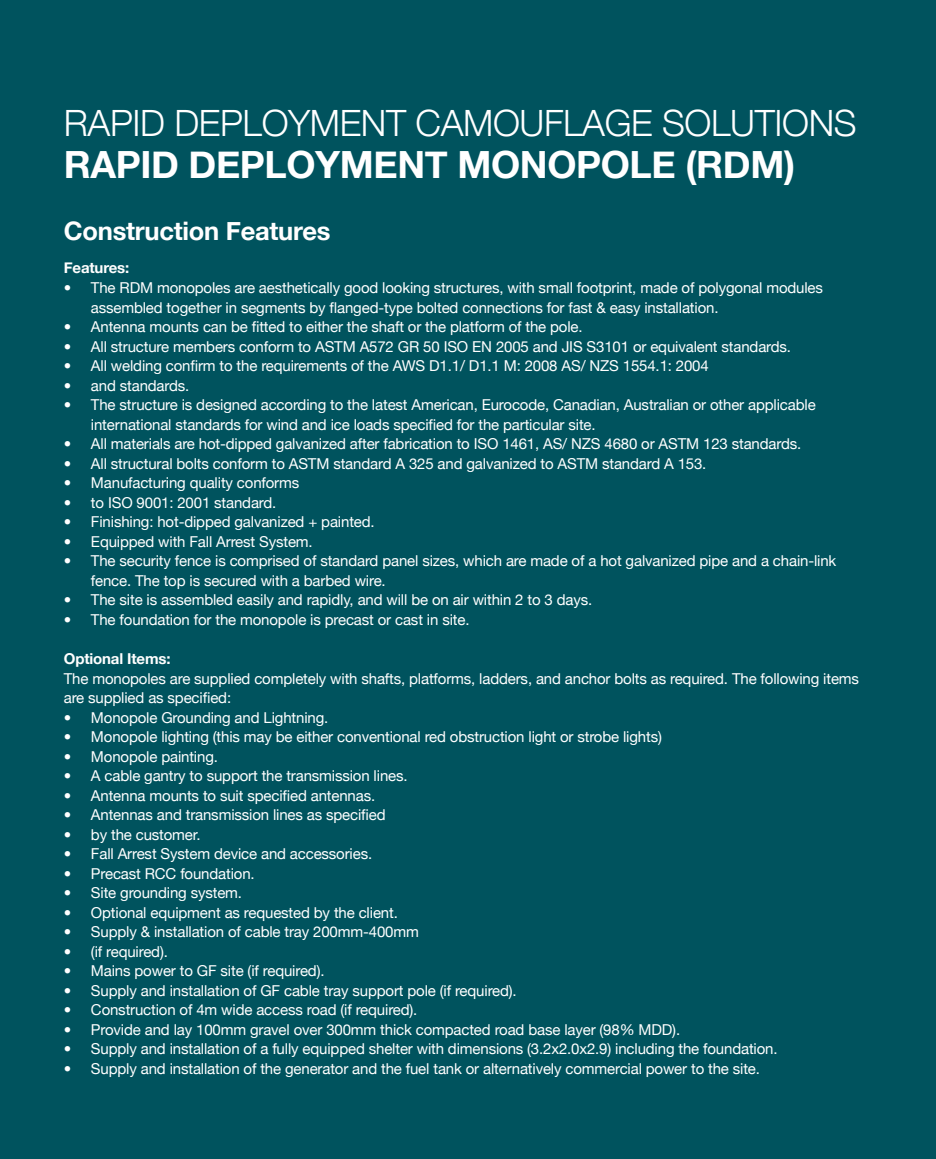
<style>
.page{position:relative;width:936px;height:1159px;background:#fff}
.page>*{position:absolute;margin:0;border:0;box-sizing:border-box;transform-origin:0 0}
.t1{font:700 37.5px "Helvetica Neue";letter-spacing:-.01em;color:#fff}
.t2{font:300 36.3px "Helvetica Neue";letter-spacing:-.01em;color:#fff}
.t3{font:700 25.5px "Helvetica Neue";letter-spacing:-.01em;color:#fff}
.t4{font:15px/19.5px "Helvetica Neue";letter-spacing:-.01em;color:#fff}
.t5{font:700 15px "Helvetica Neue";letter-spacing:-.01em;color:#fff}
</style>
<div class="page">
<div style="left:0;top:0;width:935px;height:1159px;background:#00535e"></div>
<h2 class="t2" style="left:64px;top:93px;width:794px">RAPID DEPLOYMENT CAMOUFLAGE SOLUTIONS</h2>
<h1 class="t1" style="left:64px;top:131px;width:732px">RAPID DEPLOYMENT MONOPOLE (RDM)</h1>
<h3 class="t3" style="left:64px;top:208px;width:268px">Construction Features</h3>
<p class="t5" style="left:64px;top:254px;width:67px">Features:</p>
<p class="t4" style="left:91px;top:277px;width:733px;text-indent:-27px">• The RDM monopoles are aesthetically good looking structures, with small footprint, made of polygonal modules assembled together in segments by flanged-type bolted connections for fast &amp; easy installation.</p>
<p class="t4" style="left:64px;top:316px;width:520px">• Antenna mounts can be fitted to either the shaft or the platform of the pole.</p>
<p class="t4" style="left:64px;top:335px;width:728px">• All structure members conform to ASTM A572 GR 50 ISO EN 2005 and JIS S3101 or equivalent standards.</p>
<p class="t4" style="left:64px;top:355px;width:646px">• All welding confirm to the requirements of the AWS D1.1/ D1.1 M: 2008 AS/ NZS 1554.1: 2004</p>
<p class="t4" style="left:64px;top:374px;width:127px">• and standards.</p>
<p class="t4" style="left:91px;top:394px;width:726px;text-indent:-27px">• The structure is designed according to the latest American, Eurocode, Canadian, Australian or other applicable international standards for wind and ice loads specified for the particular site.</p>
<p class="t4" style="left:64px;top:433px;width:739px">• All materials are hot-dipped galvanized after fabrication to ISO 1461, AS/ NZS 4680 or ASTM 123 standards.</p>
<p class="t4" style="left:64px;top:452px;width:644px">• All structural bolts conform to ASTM standard A 325 and galvanized to ASTM standard A 153.</p>
<p class="t4" style="left:64px;top:472px;width:237px">• Manufacturing quality conforms</p>
<p class="t4" style="left:64px;top:491px;width:214px">• to ISO 9001: 2001 standard.</p>
<p class="t4" style="left:64px;top:511px;width:312px">• Finishing: hot-dipped galvanized + painted.</p>
<p class="t4" style="left:64px;top:530px;width:250px">• Equipped with Fall Arrest System.</p>
<p class="t4" style="left:91px;top:550px;width:747px;text-indent:-27px">• The security fence is comprised of standard panel sizes, which are made of a hot galvanized pipe and a chain-link fence. The top is secured with a barbed wire.</p>
<p class="t4" style="left:64px;top:589px;width:530px">• The site is assembled easily and rapidly, and will be on air within 2 to 3 days.</p>
<p class="t4" style="left:64px;top:608px;width:407px">• The foundation for the monopole is precast or cast in site.</p>
<p class="t5" style="left:64px;top:645px;width:108px">Optional Items:</p>
<p class="t4" style="left:64px;top:667px;width:796px">The monopoles are supplied completely with shafts, platforms, ladders, and anchor bolts as required. The following items are supplied as specified:</p>
<p class="t4" style="left:64px;top:706px;width:266px">• Monopole Grounding and Lightning.</p>
<p class="t4" style="left:64px;top:726px;width:599px">• Monopole lighting (this may be either conventional red obstruction light or strobe lights)</p>
<p class="t4" style="left:64px;top:745px;width:156px">• Monopole painting.</p>
<p class="t4" style="left:64px;top:765px;width:345px">• A cable gantry to support the transmission lines.</p>
<p class="t4" style="left:64px;top:784px;width:313px">• Antenna mounts to suit specified antennas.</p>
<p class="t4" style="left:64px;top:804px;width:323px">• Antennas and transmission lines as specified</p>
<p class="t4" style="left:64px;top:823px;width:138px">• by the customer.</p>
<p class="t4" style="left:64px;top:843px;width:310px">• Fall Arrest System device and accessories.</p>
<p class="t4" style="left:64px;top:862px;width:192px">• Precast RCC foundation.</p>
<p class="t4" style="left:64px;top:882px;width:180px">• Site grounding system.</p>
<p class="t4" style="left:64px;top:901px;width:335px">• Optional equipment as requested by the client.</p>
<p class="t4" style="left:64px;top:921px;width:356px">• Supply &amp; installation of cable tray 200mm-400mm</p>
<p class="t4" style="left:64px;top:940px;width:106px">• (if required).</p>
<p class="t4" style="left:64px;top:960px;width:262px">• Mains power to GF site (if required).</p>
<p class="t4" style="left:64px;top:979px;width:454px">• Supply and installation of GF cable tray support pole (if required).</p>
<p class="t4" style="left:64px;top:999px;width:355px">• Construction of 4m wide access road (if required).</p>
<p class="t4" style="left:64px;top:1018px;width:618px">• Provide and lay 100mm gravel over 300mm thick compacted road base layer (98% MDD).</p>
<p class="t4" style="left:64px;top:1038px;width:715px">• Supply and installation of a fully equipped shelter with dimensions (3.2x2.0x2.9) including the foundation.</p>
<p class="t4" style="left:64px;top:1057px;width:697px">• Supply and installation of the generator and the fuel tank or alternatively commercial power to the site.</p>
</div>
